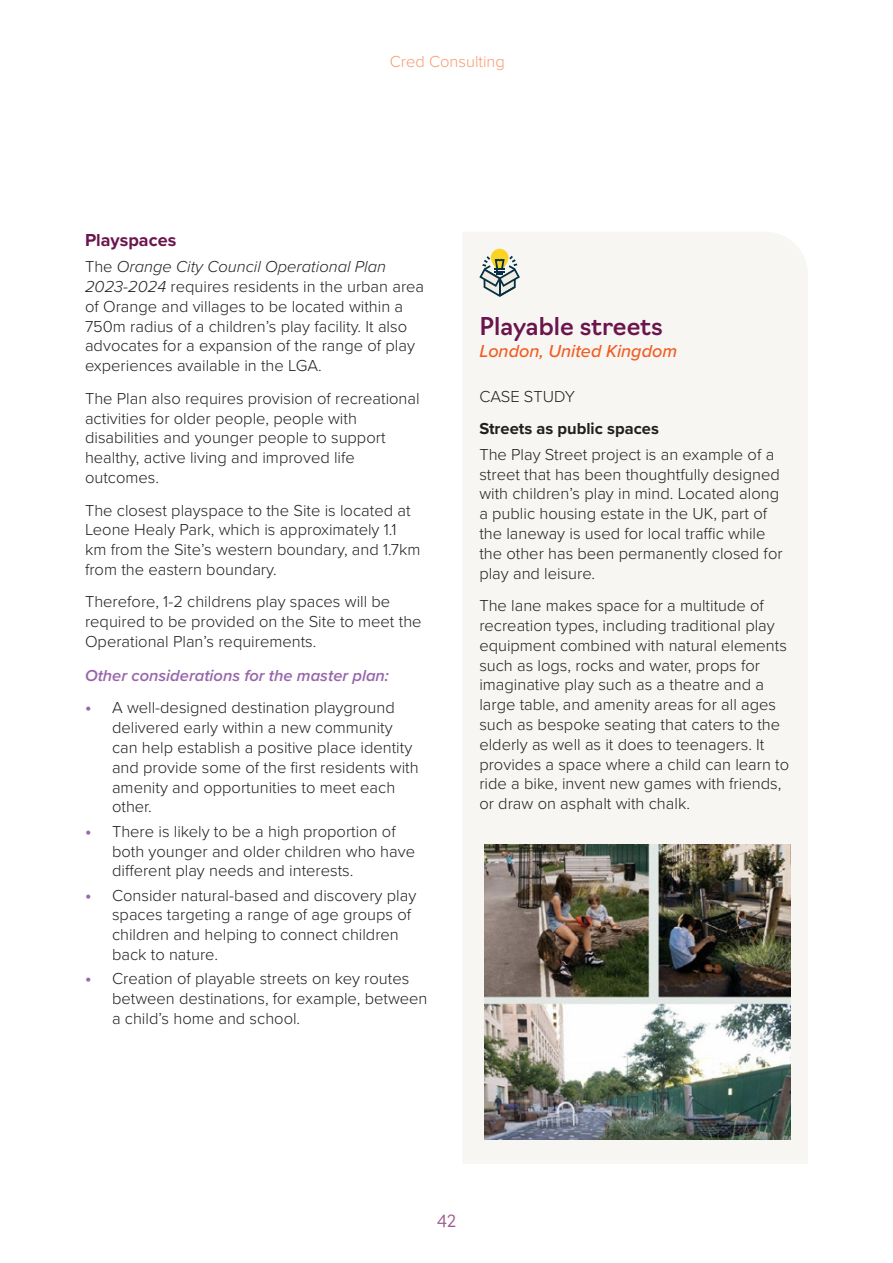
<style>
.page{position:relative;width:893px;height:1263px;background:#fff}
.page>*{position:absolute;margin:0;border:0;box-sizing:border-box;transform-origin:0 0}
.Cred_23_CS_Title{font:500 24px "Navigo";color:#6c154d}
.Cred_23_CS_Location_subheading{font:italic 500 18px "Proxima Nova";color:#f25b21}
.Cred_23_Rpt_Heading_3{font:700 18px "Proxima Nova";color:#6c154d}
.Cred_23_Rpt_Table_body{font:300 16.5px/19.8px "Proxima Nova";color:#231f20}
.Cred_23_Rpt_Body_text{font:300 16.5px/19.8px "Proxima Nova";color:#231f20}
.Cred_23_Rpt_Table_body-2{font:italic 600 16.5px "Proxima Nova";color:#9766ab}
.Cred_23_CS_Subheading{font:700 16.5px "Proxima Nova";color:#231f20}
.t1{font:300 16.5px "Proxima Nova";color:#f89b6c}
.Cred_23_CS_Body_text{font:300 16.5px "Proxima Nova";color:#231f20}
.t2{font:300 16.5px "Navigo";color:#9f5d8f}
.s1{font-style:italic}
.s2{font-weight:600;font-size:18px;color:#9766ab}
</style>
<div class="page">
<div style="left:463px;top:232px;width:345px;height:932px;background:#f7f6f2"></div>
<svg style="left:479px;top:249px;width:41px;height:48px"></svg>
<img style="left:485px;top:844px;width:305px;height:295px">
<p class="t1" style="left:390px;top:49px;width:117px">Cred Consulting</p>
<p class="Cred_23_Rpt_Heading_3" style="left:85px;top:227px;width:93px">Playspaces</p>
<p class="Cred_23_Rpt_Body_text" style="left:85px;top:256px;width:341px">The <span class="s1">Orange City Council Operational Plan 2023-2024</span> requires residents in the urban area of Orange and villages to be located within a 750m radius of a children’s play facility. It also advocates for a expansion of the range of play experiences available in the LGA.</p>
<p class="Cred_23_Rpt_Body_text" style="left:85px;top:387px;width:336px">The Plan also requires provision of recreational activities for older people, people with disabilities and younger people to support healthy, active living and improved life outcomes.</p>
<p class="Cred_23_Rpt_Body_text" style="left:85px;top:499px;width:337px">The closest playspace to the Site is located at Leone Healy Park, which is approximately 1.1 km from the Site’s western boundary, and 1.7km from the eastern boundary.</p>
<p class="Cred_23_Rpt_Body_text" style="left:85px;top:591px;width:338px">Therefore, 1-2 childrens play spaces will be required to be provided on the Site to meet the<br>Operational Plan’s requirements.</p>
<p class="Cred_23_Rpt_Table_body-2" style="left:85px;top:663px;width:305px">Other considerations for the master plan:</p>
<p class="Cred_23_Rpt_Table_body" style="left:112px;top:697px;width:308px;text-indent:-27px"><span class="s2">•</span> A well-designed destination playground delivered early within a new community can help establish a positive place identity and provide some of the first residents with amenity and opportunities to meet each other.</p>
<p class="Cred_23_Rpt_Table_body" style="left:112px;top:820px;width:305px;text-indent:-27px"><span class="s2">•</span> There is likely to be a high proportion of both younger and older children who have different play needs and interests.</p>
<p class="Cred_23_Rpt_Table_body" style="left:112px;top:884px;width:306px;text-indent:-27px"><span class="s2">•</span> Consider natural-based and discovery play spaces targeting a range of age groups of children and helping to connect children back to nature.</p>
<p class="Cred_23_Rpt_Table_body" style="left:112px;top:968px;width:317px;text-indent:-27px"><span class="s2">•</span> Creation of playable streets on key routes between destinations, for example, between a child’s home and school.</p>
<p class="Cred_23_CS_Title" style="left:479px;top:307px;width:185px">Playable streets</p>
<p class="Cred_23_CS_Location_subheading" style="left:479px;top:337px;width:199px">London, United Kingdom</p>
<p class="Cred_23_CS_Body_text" style="left:479px;top:384px;width:97px">CASE STUDY</p>
<p class="Cred_23_CS_Subheading" style="left:479px;top:416px;width:181px">Streets as public spaces</p>
<p class="Cred_23_Rpt_Table_body" style="left:479px;top:443px;width:305px">The Play Street project is an example of a street that has been thoughtfully designed with children’s play in mind. Located along a public housing estate in the UK, part of the laneway is used for local traffic while the other has been permanently closed for play and leisure.</p>
<p class="Cred_23_Rpt_Table_body" style="left:479px;top:595px;width:311px">The lane makes space for a multitude of recreation types, including traditional play equipment combined with natural elements such as logs, rocks and water, props for imaginative play such as a theatre and a large table, and amenity areas for all ages such as bespoke seating that caters to the elderly as well as it does to teenagers. It provides a space where a child can learn to ride a bike, invent new games with friends, or draw on asphalt with chalk.</p>
<p class="t2" style="left:437px;top:1207px;width:20px">42</p>
</div>
